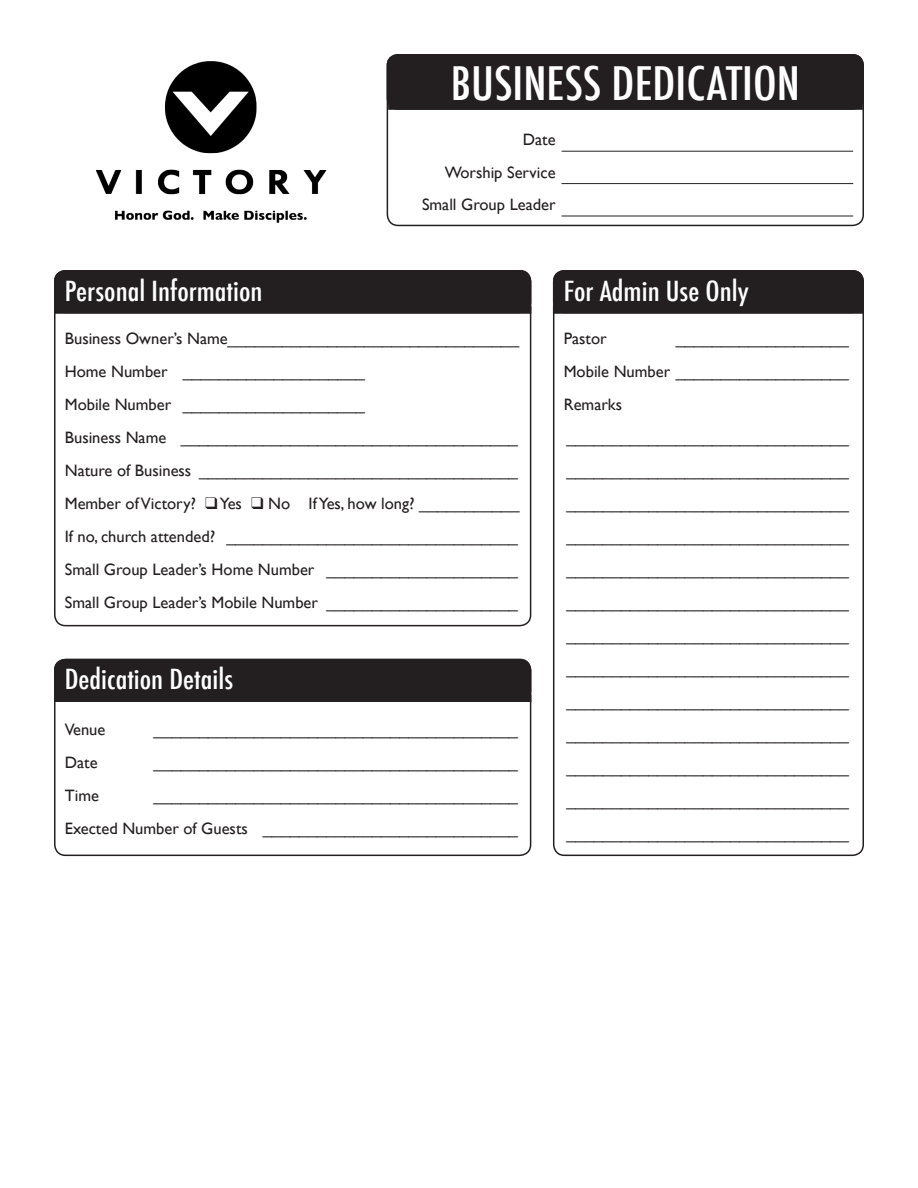
<style>
.page{position:relative;width:918px;height:1188px;background:#fff}
.page>*{position:absolute;margin:0;border:0;box-sizing:border-box;transform-origin:0 0}
.t1{font:500 condensed 45px "Futura";color:#fff;scale:1.1 1}
.t2{font:500 condensed 27px "Futura";color:#fff;scale:1.1 1}
.t3{font:16.5px "Gill Sans";color:#231f20}
</style>
<div class="page">
<img style="left:96px;top:61px;width:231px;height:162px">
<div style="left:387px;top:54px;width:477px;height:172px;border:2px solid #231f20;border-radius:11px"></div>
<div style="left:387px;top:55px;width:476px;height:54px;background:#231f20;border-radius:11px"></div>
<div style="left:387px;top:54px;width:477px;height:56px;border:2px solid #231f20;border-radius:11px"></div>
<hr style="left:562px;top:151px;width:291px;height:1px;background:#231f20">
<hr style="left:562px;top:183px;width:291px;height:1px;background:#231f20">
<hr style="left:562px;top:216px;width:291px;height:1px;background:#231f20">
<div style="left:54px;top:659px;width:477px;height:197px;border:2px solid #231f20;border-radius:11px"></div>
<div style="left:55px;top:660px;width:476px;height:41px;background:#231f20;border-radius:11px"></div>
<div style="left:54px;top:659px;width:477px;height:43px;border:2px solid #231f20;border-radius:11px"></div>
<div style="left:55px;top:271px;width:476px;height:41px;background:#231f20;border-radius:11px"></div>
<div style="left:54px;top:270px;width:477px;height:43px;border:2px solid #231f20;border-radius:11px"></div>
<div style="left:553px;top:270px;width:311px;height:586px;border:2px solid #231f20;border-radius:11px"></div>
<div style="left:554px;top:271px;width:309px;height:41px;background:#231f20;border-radius:11px"></div>
<div style="left:553px;top:270px;width:311px;height:43px;border:2px solid #231f20;border-radius:11px"></div>
<div style="left:54px;top:694px;width:477px;height:8px;background:#231f20"></div>
<div style="left:54px;top:306px;width:477px;height:8px;background:#231f20"></div>
<div style="left:388px;top:102px;width:475px;height:8px;background:#231f20"></div>
<div style="left:553px;top:306px;width:311px;height:8px;background:#231f20"></div>
<p class="t1" style="left:451px;top:54px;width:319px">BUSINESS DEDICATION</p>
<p class="t3" style="left:523px;top:130px;width:34px">Date</p>
<p class="t3" style="left:445px;top:162px;width:112px">Worship Service</p>
<p class="t3" style="left:422px;top:195px;width:135px">Small Group Leader</p>
<p class="t2" style="left:65px;top:273px;width:181px">Personal Information</p>
<p class="t3" style="left:65px;top:329px;width:456px">Business Owner’s Name________________________________</p>
<p class="t3" style="left:65px;top:362px;width:302px">Home Number ____________________</p>
<p class="t3" style="left:65px;top:395px;width:302px">Mobile Number ____________________</p>
<p class="t3" style="left:65px;top:428px;width:455px">Business Name _____________________________________</p>
<p class="t3" style="left:65px;top:461px;width:455px">Nature of Business ___________________________________</p>
<p class="t3" style="left:65px;top:494px;width:456px">Member of Victory? ❑ Yes ❑ No If Yes, how long? ___________</p>
<p class="t3" style="left:65px;top:527px;width:455px">If no, church attended? ________________________________</p>
<p class="t3" style="left:65px;top:560px;width:455px">Small Group Leader’s Home Number _____________________</p>
<p class="t3" style="left:65px;top:593px;width:455px">Small Group Leader’s Mobile Number _____________________</p>
<p class="t2" style="left:65px;top:662px;width:155px">Dedication Details</p>
<p class="t3" style="left:65px;top:720px;width:42px">Venue</p>
<p class="t3" style="left:154px;top:720px;width:366px">________________________________________</p>
<p class="t3" style="left:65px;top:753px;width:34px">Date</p>
<p class="t3" style="left:154px;top:753px;width:366px">________________________________________</p>
<p class="t3" style="left:65px;top:786px;width:36px">Time</p>
<p class="t3" style="left:154px;top:786px;width:366px">________________________________________</p>
<p class="t3" style="left:65px;top:819px;width:455px">Exected Number of Guests ____________________________</p>
<p class="t2" style="left:564px;top:273px;width:170px">For Admin Use Only</p>
<p class="t3" style="left:564px;top:329px;width:44px">Pastor</p>
<p class="t3" style="left:676px;top:329px;width:175px">___________________</p>
<p class="t3" style="left:564px;top:362px;width:287px">Mobile Number ___________________</p>
<p class="t3" style="left:564px;top:395px;width:60px">Remarks</p>
<p class="t3" style="left:567px;top:428px;width:284px">_______________________________</p>
<p class="t3" style="left:567px;top:461px;width:284px">_______________________________</p>
<p class="t3" style="left:567px;top:494px;width:284px">_______________________________</p>
<p class="t3" style="left:567px;top:527px;width:284px">_______________________________</p>
<p class="t3" style="left:567px;top:560px;width:284px">_______________________________</p>
<p class="t3" style="left:567px;top:593px;width:284px">_______________________________</p>
<p class="t3" style="left:567px;top:626px;width:284px">_______________________________</p>
<p class="t3" style="left:567px;top:659px;width:284px">_______________________________</p>
<p class="t3" style="left:567px;top:692px;width:284px">_______________________________</p>
<p class="t3" style="left:567px;top:725px;width:284px">_______________________________</p>
<p class="t3" style="left:567px;top:758px;width:284px">_______________________________</p>
<p class="t3" style="left:567px;top:791px;width:284px">_______________________________</p>
<p class="t3" style="left:567px;top:824px;width:284px">_______________________________</p>
</div>
